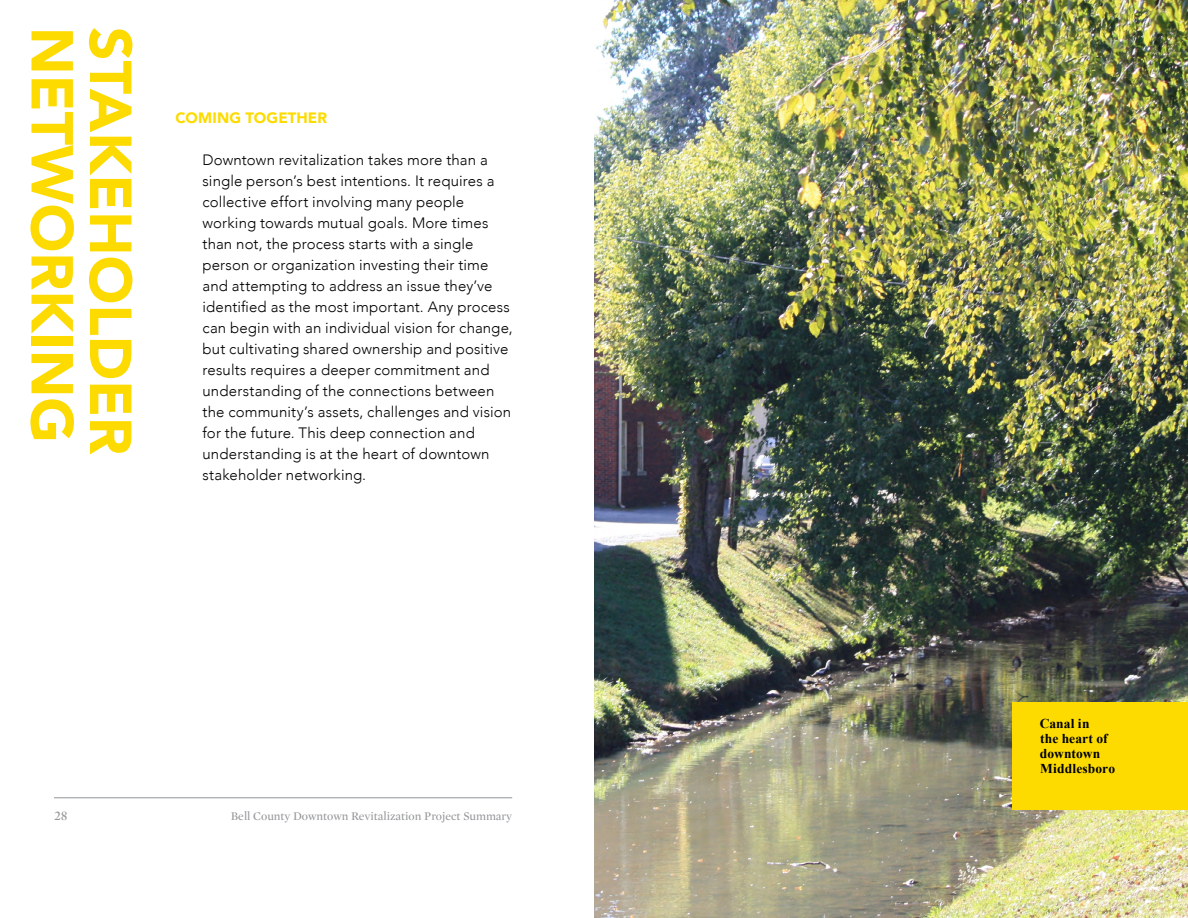
<style>
.page{position:relative;width:1188px;height:918px;background:#fff}
.page>*{position:absolute;margin:0;border:0;box-sizing:border-box;transform-origin:0 0}
.t1{font:900 58.5px "Avenir";color:#fddb00}
.t2{font:300 15px/21px "Avenir";letter-spacing:.01em;color:#000}
.t3{font:900 15px "Avenir";letter-spacing:.005em;color:#fddb00}
.t4{font:700 13.5px/15px "Times New Roman";letter-spacing:.005em;color:#000}
.t5{font:13.5px "Mercury Display";color:#939598}
.t6{font:12px "Mercury Display";color:#939598}
</style>
<div class="page">
<hr style="left:54px;top:797px;width:458px;height:1px;background:#939598">
<img style="left:594px;top:0;width:594px;height:918px">
<div style="left:1012px;top:703px;width:176px;height:107px;background:#fddb00"></div>
<h1 class="t1" style="left:102px;top:27px;width:417px;rotate:90deg">NETWORKING</h1>
<h1 class="t1" style="left:160px;top:27px;width:429px;rotate:90deg">STAKEHOLDER</h1>
<p class="t3" style="left:176px;top:105px;width:153px">COMING TOGETHER</p>
<p class="t2" style="left:202px;top:149px;width:312px">Downtown revitalization takes more than a single person’s best intentions. It requires a collective effort involving many people working towards mutual goals. More times than not, the process starts with a single person or organization investing their time and attempting to address an issue they’ve identified as the most important. Any process can begin with an individual vision for change, but cultivating shared ownership and positive results requires a deeper commitment and understanding of the connections between the community’s assets, challenges and vision for the future. This deep connection and understanding is at the heart of downtown stakeholder networking.</p>
<p class="t5" style="left:54px;top:806px;width:15px">28</p>
<p class="t6" style="left:231px;top:807px;width:283px">Bell County Downtown Revitalization Project Summary</p>
<p class="t4" style="left:1040px;top:716px;width:77px">Canal in<br>the heart of downtown<br>Middlesboro</p>
</div>
